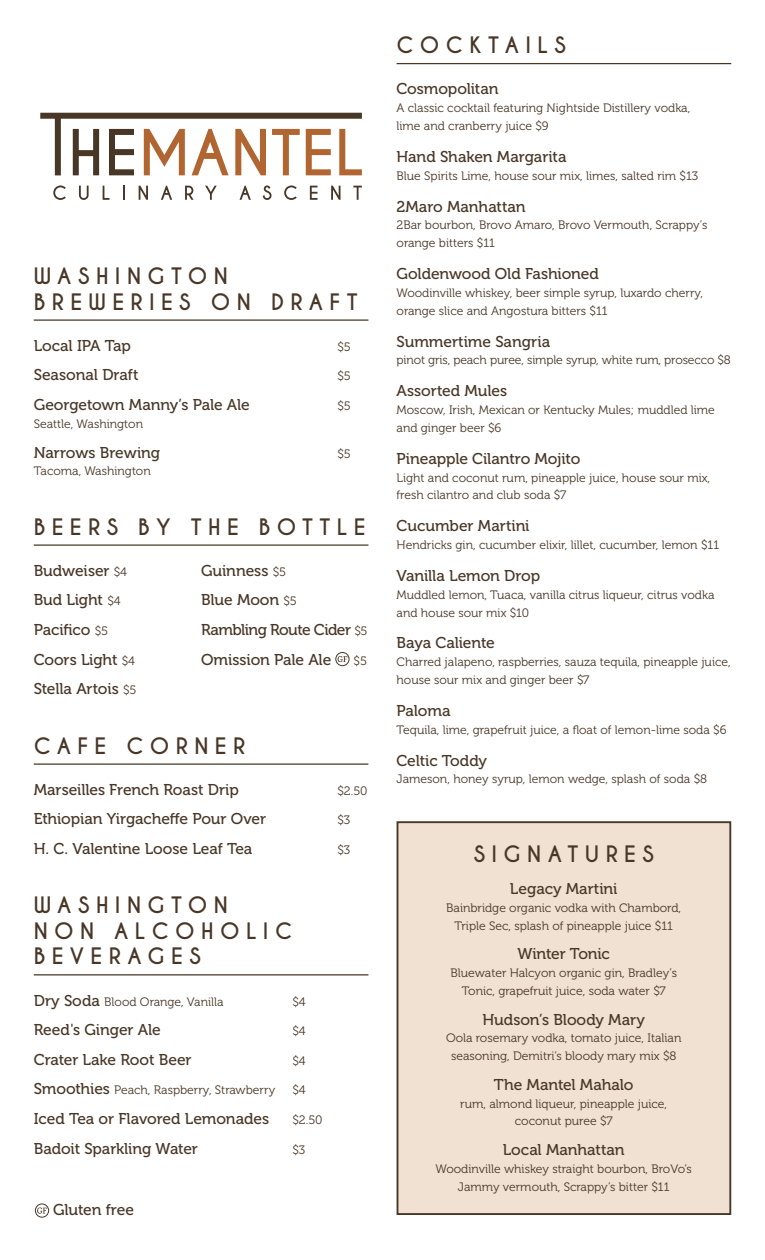
<style>
.page{position:relative;width:765px;height:1260px;background:#fff}
.page>*{position:absolute;margin:0;border:0;box-sizing:border-box;transform-origin:0 0}
.t1{font:700 21.25px/25.5px "Caviar Dreams";letter-spacing:.3em;color:#483626}
.t2{font:15.62px "Museo 500";letter-spacing:-.005em;color:#483626}
.t3{font:15.62px "Museo 500";letter-spacing:-.035em;color:#483626}
.t4{font:12.25px/17.8px "Museo 300";color:#483626}
.s1{font-family:"Museo 300";font-size:12.25px}
.s2{font-family:"Museo 500";font-size:15.62px}
</style>
<div class="page">
<svg style="left:37px;top:1208px;width:10px;height:6px"></svg>
<div style="left:35px;top:1204px;width:14px;height:14px;border:1px solid #483626;border-radius:50%"></div>
<hr style="left:34px;top:319px;width:334px;height:2px;background:#483626">
<hr style="left:34px;top:544px;width:334px;height:2px;background:#483626">
<svg style="left:338px;top:656px;width:9px;height:6px"></svg>
<div style="left:336px;top:652px;width:13px;height:14px;border:1px solid #483626;border-radius:50%"></div>
<hr style="left:34px;top:763px;width:334px;height:2px;background:#483626">
<hr style="left:34px;top:974px;width:334px;height:1px;background:#483626">
<hr style="left:397px;top:63px;width:334px;height:1px;background:#483626">
<div style="left:397px;top:821px;width:334px;height:394px;background:#f1e1d3;border:2px solid #483626"></div>
<svg style="left:53px;top:185px;width:13px;height:15px"></svg>
<svg style="left:79px;top:186px;width:10px;height:14px"></svg>
<svg style="left:103px;top:186px;width:7px;height:14px"></svg>
<svg style="left:123px;top:186px;width:1px;height:14px"></svg>
<svg style="left:139px;top:186px;width:9px;height:14px"></svg>
<svg style="left:161px;top:186px;width:11px;height:14px"></svg>
<svg style="left:185px;top:186px;width:9px;height:14px"></svg>
<svg style="left:205px;top:186px;width:12px;height:14px"></svg>
<svg style="left:240px;top:186px;width:11px;height:14px"></svg>
<svg style="left:263px;top:185px;width:9px;height:15px"></svg>
<svg style="left:284px;top:185px;width:13px;height:15px"></svg>
<svg style="left:310px;top:186px;width:8px;height:14px"></svg>
<svg style="left:331px;top:186px;width:10px;height:14px"></svg>
<svg style="left:353px;top:186px;width:9px;height:14px"></svg>
<svg style="left:40px;top:113px;width:322px;height:62px"></svg>
<p class="t1" style="left:34px;top:264px;width:325px">WASHINGTON<br>BREWERIES ON DRAFT</p>
<p class="t2" style="left:34px;top:337px;width:99px">Local IPA Tap</p>
<p class="t4" style="left:338px;top:338px;width:15px">$5</p>
<p class="t2" style="left:34px;top:367px;width:106px">Seasonal Draft</p>
<p class="t4" style="left:338px;top:368px;width:15px">$5</p>
<p class="t2" style="left:34px;top:396px;width:218px">Georgetown Manny’s Pale Ale</p>
<p class="t4" style="left:338px;top:397px;width:15px">$5</p>
<p class="t4" style="left:34px;top:415px;width:111px">Seattle, Washington</p>
<p class="t2" style="left:34px;top:444px;width:128px">Narrows Brewing</p>
<p class="t4" style="left:338px;top:445px;width:15px">$5</p>
<p class="t4" style="left:34px;top:463px;width:119px">Tacoma, Washington</p>
<p class="t1" style="left:34px;top:514px;width:333px">BEERS BY THE BOTTLE</p>
<p class="t2" style="left:34px;top:562px;width:95px">Budweiser <span class="s1">$4</span></p>
<p class="t2" style="left:34px;top:592px;width:88px">Bud Light <span class="s1">$4</span></p>
<p class="t2" style="left:34px;top:621px;width:76px">Pacifico <span class="s1">$5</span></p>
<p class="t2" style="left:34px;top:651px;width:103px">Coors Light <span class="s1">$4</span></p>
<p class="t2" style="left:34px;top:680px;width:104px">Stella Artois <span class="s1">$5</span></p>
<p class="t2" style="left:201px;top:562px;width:86px">Guinness <span class="s1">$5</span></p>
<p class="t2" style="left:201px;top:592px;width:97px">Blue Moon <span class="s1">$5</span></p>
<p class="t3" style="left:201px;top:621px;width:168px">Rambling Route Cider <span class="s1">$5</span></p>
<p class="t2" style="left:201px;top:651px;width:132px">Omission Pale Ale</p>
<p class="t4" style="left:354px;top:652px;width:15px">$5</p>
<p class="t1" style="left:34px;top:733px;width:213px">CAFE CORNER</p>
<p class="t2" style="left:34px;top:781px;width:207px">Marseilles French Roast Drip</p>
<p class="t4" style="left:338px;top:782px;width:32px">$2.50</p>
<p class="t2" style="left:34px;top:811px;width:234px">Ethiopian Yirgacheffe Pour Over</p>
<p class="t4" style="left:338px;top:812px;width:14px">$3</p>
<p class="t2" style="left:34px;top:840px;width:220px">H. C. Valentine Loose Leaf Tea</p>
<p class="t4" style="left:338px;top:841px;width:14px">$3</p>
<p class="t1" style="left:34px;top:893px;width:260px">WASHINGTON<br>NON ALCOHOLIC<br>BEVERAGES</p>
<p class="t4" style="left:34px;top:993px;width:191px"><span class="s2">Dry Soda</span> Blood Orange, Vanilla</p>
<p class="t4" style="left:292px;top:993px;width:15px">$4</p>
<p class="t2" style="left:34px;top:1021px;width:128px">Reed's Ginger Ale</p>
<p class="t4" style="left:292px;top:1022px;width:15px">$4</p>
<p class="t2" style="left:34px;top:1051px;width:159px">Crater Lake Root Beer</p>
<p class="t4" style="left:292px;top:1052px;width:15px">$4</p>
<p class="t4" style="left:34px;top:1082px;width:243px"><span class="s2">Smoothies</span> Peach, Raspberry, Strawberry</p>
<p class="t4" style="left:292px;top:1082px;width:15px">$4</p>
<p class="t2" style="left:34px;top:1110px;width:237px">Iced Tea or Flavored Lemonades</p>
<p class="t4" style="left:292px;top:1111px;width:32px">$2.50</p>
<p class="t2" style="left:34px;top:1140px;width:166px">Badoit Sparkling Water</p>
<p class="t4" style="left:292px;top:1141px;width:14px">$3</p>
<p class="t2" style="left:53px;top:1201px;width:82px">Gluten free</p>
<p class="t1" style="left:397px;top:33px;width:171px">COCKTAILS</p>
<p class="t2" style="left:397px;top:80px;width:104px">Cosmopolitan</p>
<p class="t4" style="left:397px;top:99px;width:295px">A classic cocktail featuring Nightside Distillery vodka, lime and cranberry juice $9</p>
<p class="t2" style="left:397px;top:148px;width:171px">Hand Shaken Margarita</p>
<p class="t4" style="left:397px;top:167px;width:303px">Blue Spirits Lime, house sour mix, limes, salted rim $13</p>
<p class="t2" style="left:397px;top:198px;width:131px">2Maro Manhattan</p>
<p class="t4" style="left:397px;top:217px;width:312px">2Bar bourbon, Brovo Amaro, Brovo Vermouth, Scrappy’s orange bitters $11</p>
<p class="t2" style="left:397px;top:265px;width:204px">Goldenwood Old Fashioned</p>
<p class="t4" style="left:397px;top:284px;width:308px">Woodinville whiskey, beer simple syrup, luxardo cherry, orange slice and Angostura bitters $11</p>
<p class="t2" style="left:397px;top:333px;width:155px">Summertime Sangria</p>
<p class="t4" style="left:397px;top:352px;width:336px">pinot gris, peach puree, simple syrup, white rum, prosecco $8</p>
<p class="t2" style="left:397px;top:382px;width:112px">Assorted Mules</p>
<p class="t4" style="left:397px;top:401px;width:320px">Moscow, Irish, Mexican or Kentucky Mules; muddled lime and ginger beer $6</p>
<p class="t2" style="left:397px;top:450px;width:185px">Pineapple Cilantro Mojito</p>
<p class="t4" style="left:397px;top:469px;width:315px">Light and coconut rum, pineapple juice, house sour mix, fresh cilantro and club soda $7</p>
<p class="t2" style="left:397px;top:517px;width:135px">Cucumber Martini</p>
<p class="t4" style="left:397px;top:536px;width:324px">Hendricks gin, cucumber elixir, lillet, cucumber, lemon $11</p>
<p class="t2" style="left:397px;top:567px;width:145px">Vanilla Lemon Drop</p>
<p class="t4" style="left:397px;top:586px;width:319px">Muddled lemon, Tuaca, vanilla citrus liqueur, citrus vodka and house sour mix $10</p>
<p class="t2" style="left:397px;top:634px;width:100px">Baya Caliente</p>
<p class="t4" style="left:397px;top:653px;width:336px">Charred jalapeno, raspberries, sauza tequila, pineapple juice, house sour mix and ginger beer $7</p>
<p class="t2" style="left:397px;top:702px;width:56px">Paloma</p>
<p class="t4" style="left:397px;top:721px;width:331px">Tequila, lime, grapefruit juice, a float of lemon-lime soda $6</p>
<p class="t2" style="left:397px;top:752px;width:92px">Celtic Toddy</p>
<p class="t4" style="left:397px;top:771px;width:312px">Jameson, honey syrup, lemon wedge, splash of soda $8</p>
<p class="t1" style="left:474px;top:842px;width:182px">SIGNATURES</p>
<p class="t2" style="left:510px;top:880px;width:109px">Legacy Martini</p>
<p class="t4" style="left:446px;top:899px;width:237px;text-align:center">Bainbridge organic vodka with Chambord,<br>Triple Sec, splash of pineapple juice $11</p>
<p class="t2" style="left:518px;top:945px;width:94px">Winter Tonic</p>
<p class="t4" style="left:450px;top:964px;width:228px;text-align:center">Bluewater Halcyon organic gin, Bradley’s<br>Tonic, grapefruit juice, soda water $7</p>
<p class="t2" style="left:482px;top:1011px;width:164px">Hudson’s Bloody Mary</p>
<p class="t4" style="left:446px;top:1030px;width:237px;text-align:center">Oola rosemary vodka, tomato juice, Italian seasoning, Demitri’s bloody mary mix $8</p>
<p class="t2" style="left:494px;top:1076px;width:141px">The Mantel Mahalo</p>
<p class="t4" style="left:460px;top:1095px;width:208px;text-align:center">rum, almond liqueur, pineapple juice, coconut puree $7</p>
<p class="t2" style="left:503px;top:1141px;width:123px">Local Manhattan</p>
<p class="t4" style="left:435px;top:1160px;width:258px;text-align:center">Woodinville whiskey straight bourbon, BroVo’s<br>Jammy vermouth, Scrappy’s bitter $11</p>
</div>
